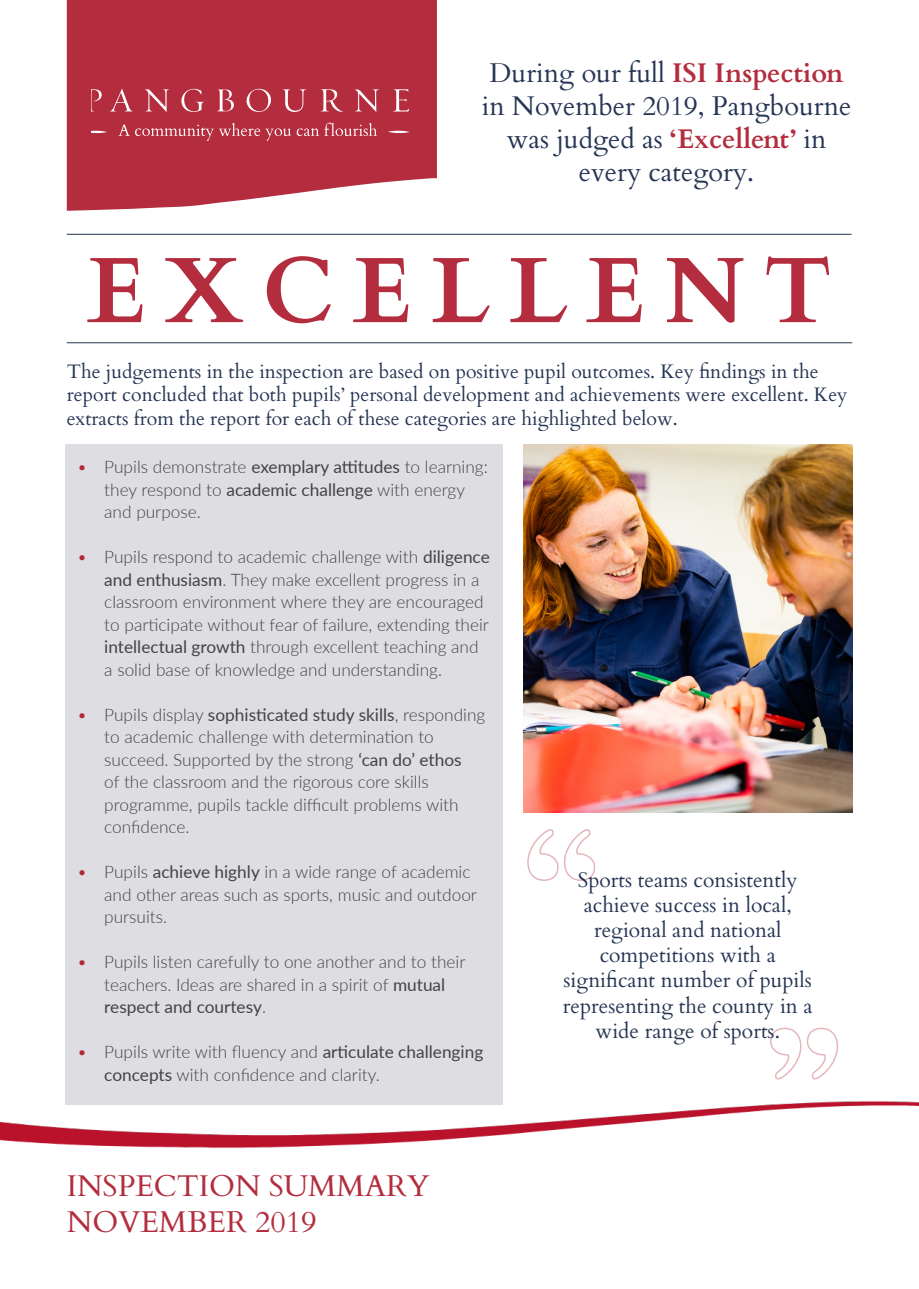
<style>
.page{position:relative;width:919px;height:1289px;background:#fff}
.page>*{position:absolute;margin:0;border:0;box-sizing:border-box;transform-origin:0 0}
.t1{font:700 93px "Cardo";letter-spacing:.2em;color:#b32d3e}
.t2{font:30px "Cardo";color:#b32d3e}
.t3{font:27px/33px "Cardo";color:#253554;text-align:center}
.t4{font:21px/25.2px "Cardo";color:#253554;text-align:center}
.t5{font:19.5px/23.4px "Cardo";color:#253554}
.t6{font:300 17.25px/22.5px "Lato";color:#424345}
.s1{font-weight:700;color:#b32d3e}
.s2{color:#b42534}
.s3{font-weight:400}
</style>
<div class="page">
<div style="left:65px;top:444px;width:437px;height:661px;background:#dedde2"></div>
<img style="left:0;top:1063px;width:918px;height:85px">
<svg style="left:67px;top:0;width:370px;height:211px;fill:#b32d3e"></svg>
<svg style="left:320px;top:89px;width:23px;height:23px"></svg>
<svg style="left:145px;top:89px;width:25px;height:23px"></svg>
<svg style="left:354px;top:89px;width:25px;height:23px"></svg>
<svg style="left:217px;top:89px;width:17px;height:22px"></svg>
<svg style="left:246px;top:89px;width:26px;height:23px"></svg>
<svg style="left:179px;top:88px;width:25px;height:25px"></svg>
<svg style="left:92px;top:89px;width:10px;height:22px"></svg>
<svg style="left:282px;top:89px;width:25px;height:24px"></svg>
<svg style="left:393px;top:89px;width:16px;height:23px"></svg>
<svg style="left:109px;top:89px;width:24px;height:22px"></svg>
<svg style="left:388px;top:131px;width:21px;height:2px"></svg>
<svg style="left:92px;top:131px;width:15px;height:2px"></svg>
<svg style="left:118px;top:123px;width:259px;height:18px"></svg>
<hr style="left:67px;top:234px;width:784px;height:1px;background:#253554">
<hr style="left:67px;top:342px;width:785px;height:1px;background:#253554">
<img style="left:523px;top:444px;width:329px;height:368px">
<svg style="left:769px;top:1027px;width:69px;height:53px"></svg>
<svg style="left:527px;top:829px;width:69px;height:52px"></svg>
<p class="t3" style="left:481px;top:55px;width:371px">During our full <span class="s1">ISI Inspection </span>in November 2019, Pangbourne was judged as <span class="s1">‘Excellent’</span> in every category.</p>
<p class="t1" style="left:87px;top:216px;width:746px">EXCELLENT</p>
<p class="t5" style="left:67px;top:358px;width:782px">The judgements in the inspection are based on positive pupil outcomes. Key findings in the report concluded that both pupils’ personal development and achievements were excellent. Key extracts from the report for each of these categories are highlighted below.</p>
<p class="t6" style="left:104px;top:455px;width:385px;text-indent:-27px"><span class="s2">•</span> Pupils demonstrate <span class="s3">exemplary attitudes</span> to learning: they respond to <span class="s3">academic challenge</span> with energy and purpose.</p>
<p class="t6" style="left:104px;top:545px;width:387px;text-indent:-27px"><span class="s2">•</span> Pupils respond to academic challenge with <span class="s3">diligence and enthusiasm</span>. They make excellent progress in a classroom environment where they are encouraged to participate without fear of failure, extending their <span class="s3">intellectual growth</span> through excellent teaching and a solid base of knowledge and understanding.</p>
<p class="t6" style="left:104px;top:702px;width:382px;text-indent:-27px"><span class="s2">•</span> Pupils display <span class="s3">sophisticated study skills</span>, responding to academic challenge with determination to succeed. Supported by the strong <span class="s3">‘can do’ ethos<br></span>of the classroom and the rigorous core skills programme, pupils tackle difficult problems with confidence.</p>
<p class="t6" style="left:104px;top:860px;width:374px;text-indent:-27px"><span class="s2">•</span> Pupils <span class="s3">achieve highly</span> in a wide range of academic and other areas such as sports, music and outdoor pursuits.</p>
<p class="t6" style="left:104px;top:950px;width:362px;text-indent:-27px"><span class="s2">•</span> Pupils listen carefully to one another and to their teachers. Ideas are shared in a spirit of <span class="s3">mutual respect and courtesy</span>.</p>
<p class="t6" style="left:104px;top:1040px;width:380px;text-indent:-27px"><span class="s2">•</span> Pupils write with fluency and <span class="s3">articulate challenging concepts</span> with confidence and clarity.</p>
<p class="t4" style="left:563px;top:865px;width:251px">Sports teams consistently achieve success in local, regional and national competitions with a significant number of pupils representing the county in a wide range of sports.</p>
<p class="t2" style="left:67px;top:1161px;width:364px">INSPECTION SUMMARY</p>
<p class="t2" style="left:67px;top:1197px;width:251px">NOVEMBER 2019</p>
</div>
